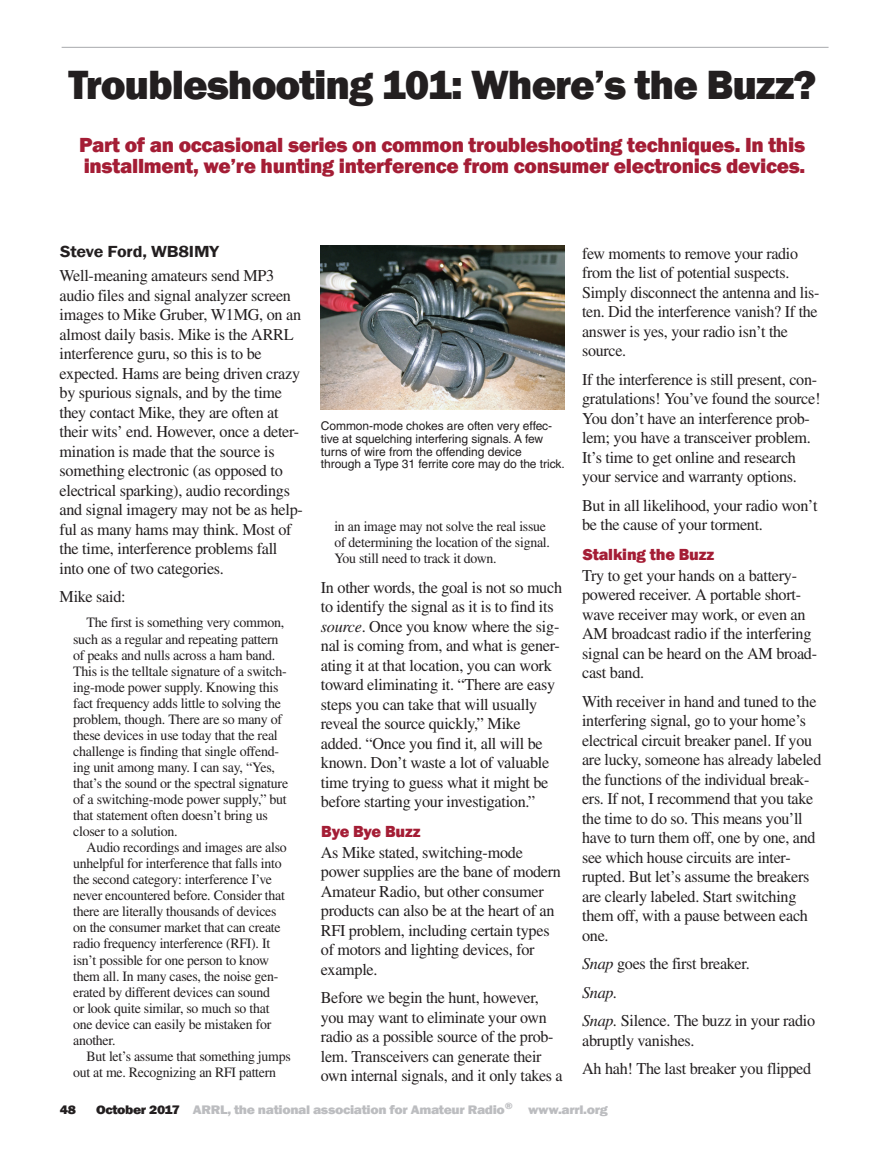
<style>
.page{position:relative;width:885px;height:1161px;background:#fff}
.page>*{position:absolute;margin:0;border:0;box-sizing:border-box;transform-origin:0 0}
.t1{font:800 42px "Franklin Gothic";letter-spacing:-.025em;color:#231f20}
.Deck{font:800 21px/21px "Franklin Gothic";letter-spacing:-.015em;color:#a41d35}
.Body_Text{font:16.5px/19.5px "Times";letter-spacing:-.02em;color:#231f20}
.Subhead_1{font:800 16.5px "Franklin Gothic";letter-spacing:-.01em;color:#a41d35}
.Byline{font:600 16.5px "Franklin Gothic";letter-spacing:-.01em;color:#231f20;scale:1.1 1}
.Body_Text-2{font:italic 16.5px "Times";color:#231f20}
.Long_Quote{font:14.25px/16px "Times";letter-spacing:-.02em;color:#231f20}
.t2{font:800 12.75px "Franklin Gothic";letter-spacing:-.025em;color:#bcbdc0;scale:1.1 1}
.t3{font:800 12.75px "Franklin Gothic";color:#231f20;scale:1.1 1}
.t4{font:12px/12.8px "Helvetica";letter-spacing:-.005em;color:#231f20}
.s1{font-style:italic}
.s2{color:#231f20}
</style>
<div class="page">
<hr style="left:62px;top:47px;width:766px;height:1px;background:#a8a9ad">
<img style="left:321px;top:246px;width:243px;height:164px">
<p class="t1" style="left:68px;top:58px;width:749px">Troubleshooting 101: Where’s the Buzz?</p>
<p class="Deck" style="left:79px;top:135px;width:727px">Part of an occasional series on common troubleshooting techniques. In this installment, we’re hunting interference from consumer electronics devices.</p>
<p class="Byline" style="left:60px;top:242px;width:146px">Steve Ford, WB8IMY</p>
<p class="Body_Text" style="left:60px;top:266px;width:245px">Well-meaning amateurs send MP3 audio files and signal analyzer screen images to Mike Gruber, W1MG, on an almost daily basis. Mike is the ARRL interference guru, so this is to be expected. Hams are being driven crazy by spurious signals, and by the time they contact Mike, they are often at their wits’ end. However, once a deter&shy;mination is made that the source is something electronic (as opposed to electrical sparking), audio recordings and signal imagery may not be as help&shy;ful as many hams may think. Most of the time, interference problems fall into one of two categories.</p>
<p class="Body_Text" style="left:60px;top:587px;width:68px">Mike said:</p>
<p class="Long_Quote" style="left:73px;top:615px;width:216px;text-indent:14px">The first is something very common, such as a regular and repeating pattern of peaks and nulls across a ham band.<br>This is the telltale signature of a switch&shy;ing-mode power supply. Knowing this fact frequency adds little to solving the problem, though. There are so many of these devices in use today that the real challenge is finding that single offend&shy;ing unit among many. I can say, “Yes, that’s the sound or the spectral signature of a switching-mode power supply,” but that statement often doesn’t bring us closer to a solution.</p>
<p class="Long_Quote" style="left:73px;top:839px;width:215px;text-indent:14px">Audio recordings and images are also unhelpful for interference that falls into the second category: interference I’ve never encountered before. Consider that there are literally thousands of devices on the consumer market that can create radio frequency interference (RFI). It isn’t possible for one person to know them all. In many cases, the noise gen&shy;erated by different devices can sound<br>or look quite similar, so much so that one device can easily be mistaken for another.</p>
<p class="Long_Quote" style="left:73px;top:1048px;width:219px;text-indent:14px">But let’s assume that something jumps out at me. Recognizing an RFI pattern</p>
<p class="t4" style="left:321px;top:420px;width:245px">Common-mode chokes are often very effec&shy;tive at squelching interfering signals. A few turns of wire from the offending device through a Type 31 ferrite core may do the trick.</p>
<p class="Long_Quote" style="left:334px;top:518px;width:217px">in an image may not solve the real issue of determining the location of the signal.<br>You still need to track it down.</p>
<p class="Body_Text" style="left:321px;top:577px;width:243px">In other words, the goal is not so much to identify the signal as it is to find its <span class="s1">source</span>. Once you know where the sig&shy;nal is coming from, and what is gener&shy;ating it at that location, you can work toward eliminating it. “There are easy steps you can take that will usually reveal the source quickly,” Mike added. “Once you find it, all will be known. Don’t waste a lot of valuable time trying to guess what it might be before starting your investigation.”</p>
<p class="Subhead_1" style="left:321px;top:821px;width:101px">Bye Bye Buzz</p>
<p class="Body_Text" style="left:321px;top:842px;width:241px">As Mike stated, switching-mode power supplies are the bane of modern<br>Amateur Radio, but other consumer products can also be at the heart of an<br>RFI problem, including certain types of motors and lighting devices, for example.</p>
<p class="Body_Text" style="left:321px;top:988px;width:243px">Before we begin the hunt, however, you may want to eliminate your own radio as a possible source of the prob&shy;lem. Transceivers can generate their own internal signals, and it only takes a</p>
<p class="Body_Text" style="left:582px;top:243px;width:239px">few moments to remove your radio from the list of potential suspects.<br>Simply disconnect the antenna and lis&shy;ten. Did the interference vanish? If the answer is yes, your radio isn’t the source.</p>
<p class="Body_Text" style="left:582px;top:369px;width:240px">If the interference is still present, con&shy;gratulations! You’ve found the source!<br>You don’t have an interference prob&shy;lem; you have a transceiver problem.<br>It’s time to get online and research your service and warranty options.</p>
<p class="Body_Text" style="left:582px;top:495px;width:237px">But in all likelihood, your radio won’t be the cause of your torment.</p>
<p class="Subhead_1" style="left:582px;top:544px;width:133px">Stalking the Buzz</p>
<p class="Body_Text" style="left:582px;top:565px;width:236px">Try to get your hands on a battery&shy;powered receiver. A portable short&shy;wave receiver may work, or even an<br>AM broadcast radio if the interfering signal can be heard on the AM broad&shy;cast band.</p>
<p class="Body_Text" style="left:582px;top:691px;width:241px">With receiver in hand and tuned to the interfering signal, go to your home’s electrical circuit breaker panel. If you are lucky, someone has already labeled the functions of the individual break&shy;ers. If not, I recommend that you take the time to do so. This means you’ll have to turn them off, one by one, and see which house circuits are inter&shy;rupted. But let’s assume the breakers are clearly labeled. Start switching them off, with a pause between each one.</p>
<p class="Body_Text" style="left:582px;top:954px;width:169px"><span class="s1">Snap</span> goes the first breaker.</p>
<p class="Body_Text-2" style="left:582px;top:983px;width:37px">Snap.</p>
<p class="Body_Text" style="left:582px;top:1011px;width:234px"><span class="s1">Snap.</span> Silence. The buzz in your radio abruptly vanishes.</p>
<p class="Body_Text" style="left:582px;top:1059px;width:230px">Ah hah! The last breaker you flipped</p>
<p class="t3" style="left:60px;top:1102px;width:16px">48</p>
<p class="t2" style="left:96px;top:1102px;width:466px"><span class="s2">October 2017</span> ARRL, the national association for Amateur Radio<sup>®</sup> www.arrl.org</p>
</div>
